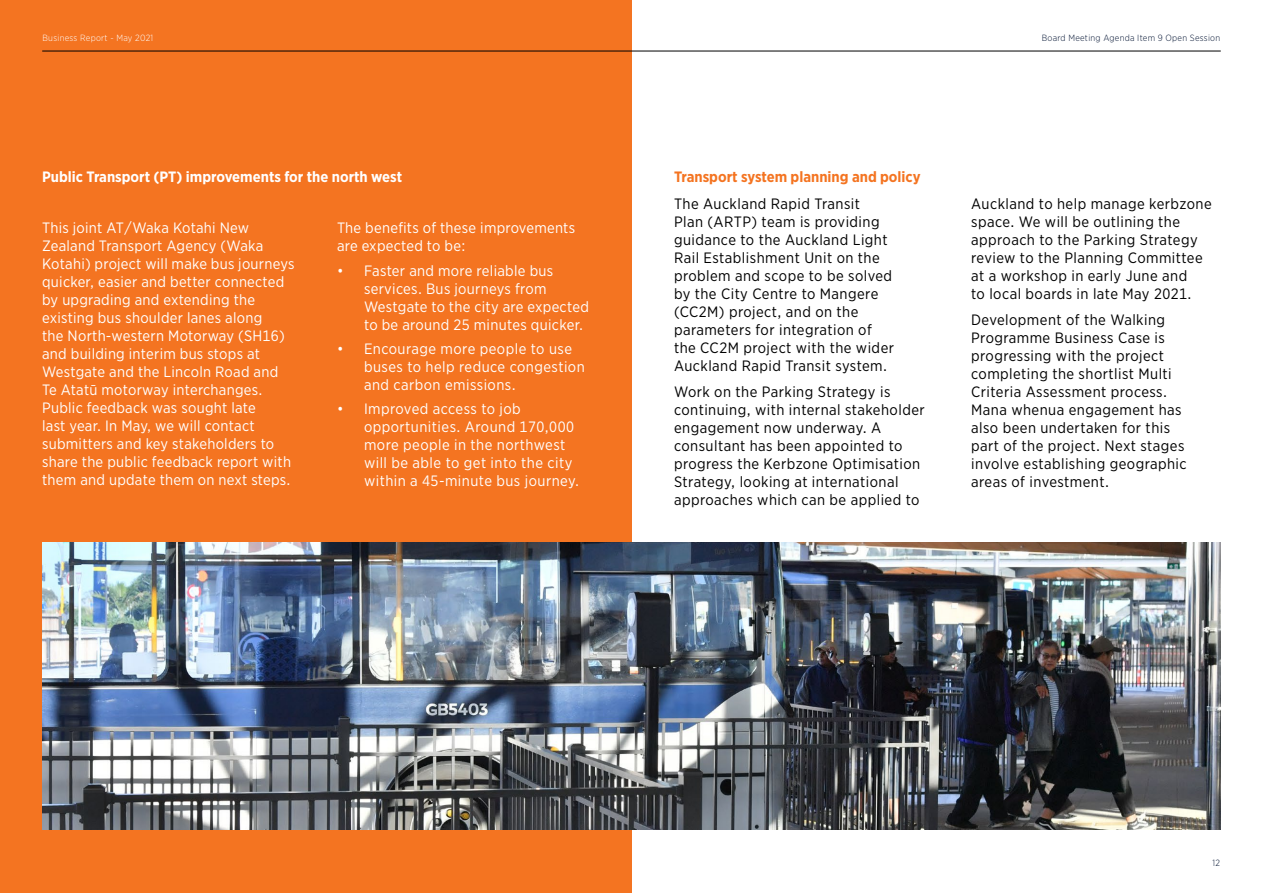
<style>
.page{position:relative;width:1263px;height:893px;background:#fff}
.page>*{position:absolute;margin:0;border:0;box-sizing:border-box;transform-origin:0 0}
.t1{font:15px/18px "Gotham Narrow";letter-spacing:.03em;color:#000}
.t2{font:15px/18px "Gotham Narrow";letter-spacing:.015em;color:#fff}
.t3{font:700 15px "Gotham Narrow";color:#fff}
.t4{font:700 15px "Gotham Narrow";color:#f47421}
.t5{font:300 9px "Gotham Narrow";letter-spacing:.03em;color:#001231}
.t6{font:300 9px "Gotham Narrow";letter-spacing:.03em;color:#fff}
</style>
<div class="page">
<div style="left:0;top:0;width:632px;height:893px;background:#f47421"></div>
<img style="left:42px;top:542px;width:1178px;height:287px">
<hr style="left:43px;top:51px;width:1177px;height:1px;background:#000">
<p class="t6" style="left:43px;top:33px;width:112px">Business Report - May 2021</p>
<p class="t5" style="left:1042px;top:33px;width:180px">Board Meeting Agenda Item 9 Open Session</p>
<p class="t3" style="left:42px;top:167px;width:361px">Public Transport (PT) improvements for the north west</p>
<p class="t4" style="left:674px;top:167px;width:248px">Transport system planning and policy</p>
<p class="t1" style="left:674px;top:194px;width:222px">The Auckland Rapid Transit<br>Plan (ARTP) team is providing guidance to the Auckland Light<br>Rail Establishment Unit on the problem and scope to be solved by the City Centre to Mangere (CC2M) project, and on the parameters for integration of the CC2M project with the wider<br>Auckland Rapid Transit system.</p>
<p class="t1" style="left:674px;top:383px;width:252px">Work on the Parking Strategy is continuing, with internal stakeholder engagement now underway. A consultant has been appointed to progress the Kerbzone Optimisation Strategy, looking at international approaches which can be applied to</p>
<p class="t2" style="left:42px;top:219px;width:254px">This joint AT/Waka Kotahi New Zealand Transport Agency (Waka Kotahi) project will make bus journeys quicker, easier and better connected by upgrading and extending the existing bus shoulder lanes along<br>the North-western Motorway (SH16) and building interim bus stops at Westgate and the Lincoln Road and Te Atatū motorway interchanges.<br>Public feedback was sought late<br>last year. In May, we will contact submitters and key stakeholders to share the public feedback report with them and update them on next steps.</p>
<p class="t2" style="left:337px;top:219px;width:240px">The benefits of these improvements are expected to be:</p>
<p class="t2" style="left:364px;top:261px;width:226px;text-indent:-27px">• Faster and more reliable bus services. Bus journeys from<br>Westgate to the city are expected to be around 25 minutes quicker.</p>
<p class="t2" style="left:364px;top:339px;width:222px;text-indent:-27px">• Encourage more people to use buses to help reduce congestion and carbon emissions.</p>
<p class="t2" style="left:364px;top:400px;width:217px;text-indent:-27px">• Improved access to job opportunities. Around 170,000 more people in the northwest will be able to get into the city within a 45-minute bus journey.</p>
<p class="t1" style="left:971px;top:194px;width:242px">Auckland to help manage kerbzone space. We will be outlining the approach to the Parking Strategy review to the Planning Committee at a workshop in early June and<br>to local boards in late May 2021.</p>
<p class="t1" style="left:971px;top:311px;width:217px">Development of the Walking<br>Programme Business Case is progressing with the project completing the shortlist Multi<br>Criteria Assessment process.<br>Mana whenua engagement has also been undertaken for this part of the project. Next stages involve establishing geographic areas of investment.</p>
<p class="t5" style="left:1212px;top:857px;width:9px">12</p>
</div>
